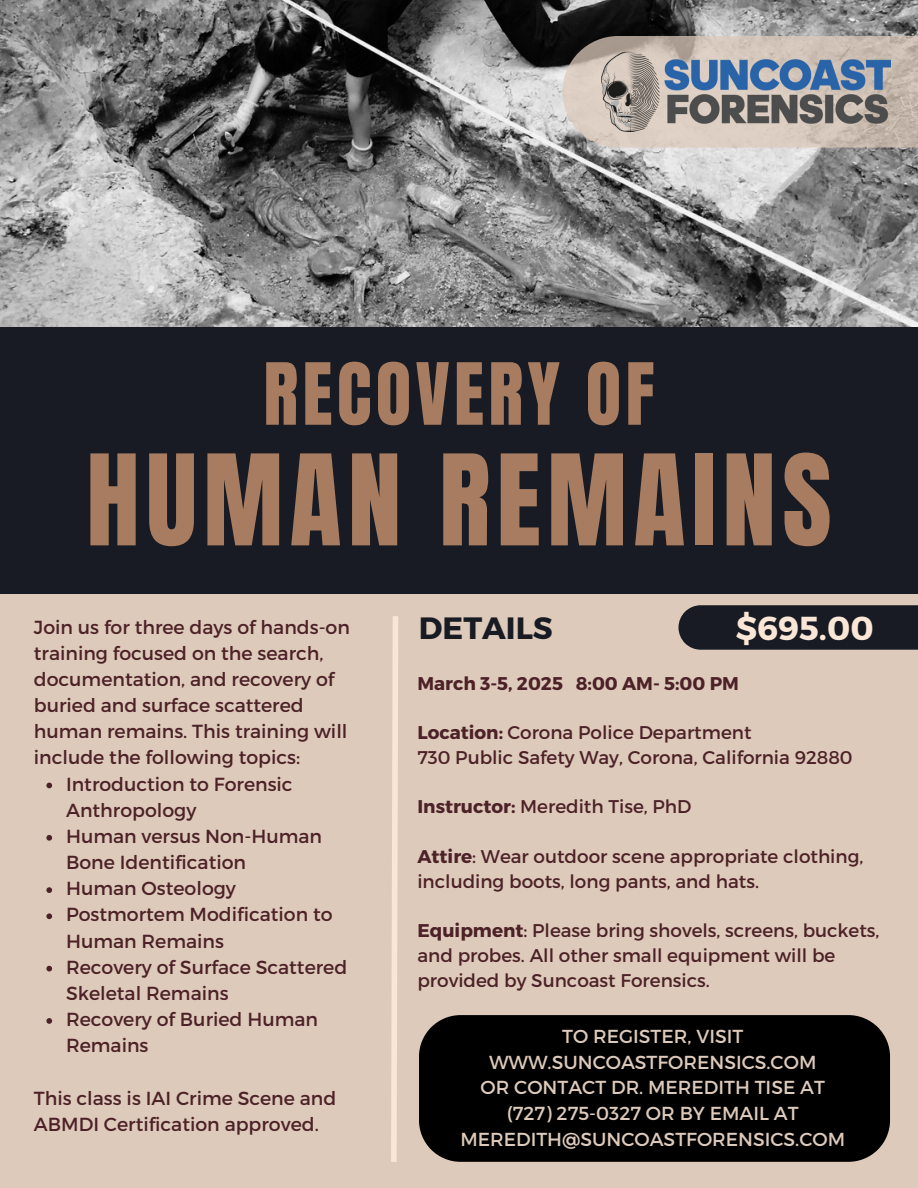
<style>
.page{position:relative;width:918px;height:1188px;background:#ddcaba}
.page>*{position:absolute;margin:0;border:0;box-sizing:border-box;transform-origin:0 0}
.t1{font:107.1px "Anton";letter-spacing:.06em;color:#a77c61}
.t2{font:72.75px "Anton";letter-spacing:.06em;color:#a77c61}
.t3{font:700 33.15px "Montserrat";color:#fae6d6}
.t4{font:700 30.75px "Montserrat";color:#181b23}
.t5{font:18.9px/26.1px "Montserrat";color:#4c2127}
.t6{font:18.75px/25.8px "Montserrat";color:#ddcaba;text-align:center}
.t7{font:18.45px/24.8px "Montserrat";color:#4c2127}
.t8{font:700 18.45px "Montserrat";color:#4c2127}
.s1{font-weight:700}
</style>
<div class="page">
<img style="left:0;top:0;width:918px;height:328px">
<svg style="left:562px;top:36px;width:356px;height:112px"></svg>
<div style="left:0;top:328px;width:918px;height:266px;background:#181b23"></div>
<svg style="left:391px;top:616px;width:7px;height:546px"></svg>
<div style="left:419px;top:1015px;width:471px;height:147px;background:#000"></div>
<div style="left:678px;top:605px;width:240px;height:45px;background:#181b23"></div>
<img style="left:602px;top:52px;width:289px;height:80px">
<svg style="left:46px;top:783px;width:6px;height:5px"></svg>
<svg style="left:46px;top:835px;width:6px;height:6px"></svg>
<svg style="left:46px;top:887px;width:6px;height:6px"></svg>
<svg style="left:46px;top:913px;width:6px;height:6px"></svg>
<svg style="left:46px;top:966px;width:6px;height:5px"></svg>
<svg style="left:46px;top:1018px;width:6px;height:6px"></svg>
<h2 class="t2" style="left:263px;top:342px;width:393px">RECOVERY OF</h2>
<h1 class="t1" style="left:86px;top:423px;width:747px">HUMAN REMAINS</h1>
<p class="t5" style="left:34px;top:613px;width:318px">Join us for three days of hands-on training focused on the search, documentation, and recovery of buried and surface scattered human remains. This training will include the following topics:</p>
<p class="t5" style="left:66px;top:770px;width:228px">Introduction to Forensic<br>Anthropology</p>
<p class="t5" style="left:66px;top:822px;width:258px">Human versus Non-Human<br>Bone Identification</p>
<p class="t5" style="left:66px;top:875px;width:171px">Human Osteology</p>
<p class="t5" style="left:66px;top:901px;width:268px">Postmortem Modification to<br>Human Remains</p>
<p class="t5" style="left:66px;top:953px;width:283px">Recovery of Surface Scattered<br>Skeletal Remains</p>
<p class="t5" style="left:66px;top:1005px;width:253px">Recovery of Buried Human<br>Remains</p>
<p class="t5" style="left:34px;top:1084px;width:304px">This class is IAI Crime Scene and<br>ABMDI Certification approved.</p>
<p class="t3" style="left:736px;top:607px;width:139px">$695.00</p>
<h3 class="t4" style="left:419px;top:608px;width:135px">DETAILS</h3>
<h3 class="t8" style="left:417px;top:671px;width:323px">March 3-5, 2025 8:00 AM- 5:00 PM</h3>
<h5 class="t7" style="left:417px;top:719px;width:336px"><span class="s1">Location:</span> Corona Police Department</h5>
<p class="t7" style="left:417px;top:744px;width:437px">730 Public Safety Way, Corona, California 92880</p>
<p class="t7" style="left:417px;top:793px;width:276px"><span class="s1">Instructor:</span> Meredith Tise, PhD</p>
<p class="t7" style="left:417px;top:843px;width:448px"><span class="s1">Attire</span>: Wear outdoor scene appropriate clothing, including boots, long pants, and hats.</p>
<p class="t7" style="left:417px;top:917px;width:464px"><span class="s1">Equipment</span>: Please bring shovels, screens, buckets, and probes. All other small equipment will be provided by Suncoast Forensics.</p>
<h4 class="t6" style="left:460px;top:1022px;width:386px">TO REGISTER, VISIT<br>WWW.SUNCOASTFORENSICS.COM<br>OR CONTACT DR. MEREDITH TISE AT (727) 275-0327 OR BY EMAIL AT<br>MEREDITH@SUNCOASTFORENSICS.COM</h4>
</div>
